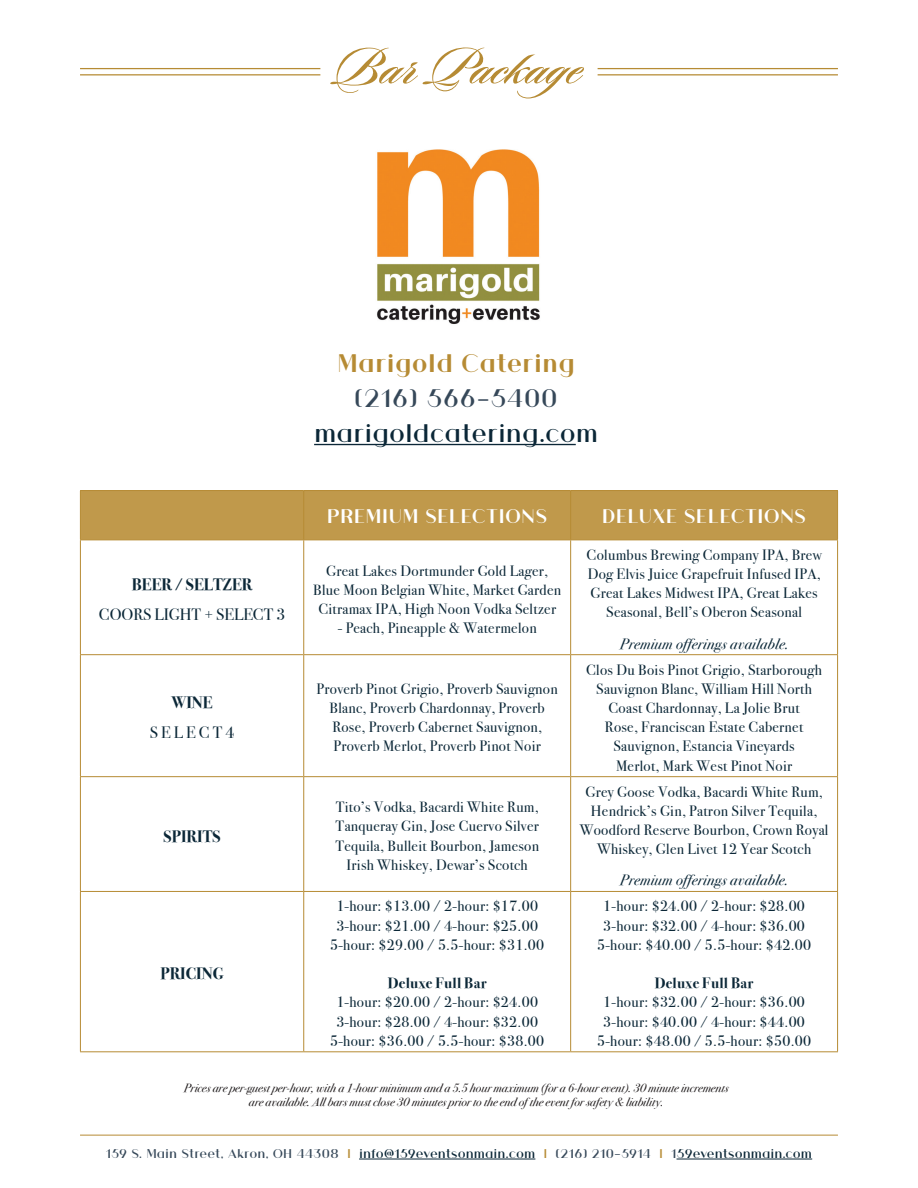
<style>
.page{position:relative;width:918px;height:1188px;background:#fff}
.page>*{position:absolute;margin:0;border:0;box-sizing:border-box;transform-origin:0 0}
.t1{font:54px "Sloop Script Bold One";color:#b68b34}
.t2{font:27px "Athena";color:#0b2737}
.t3{font:700 27px "Athena";color:#b68b34}
.t4{font:27px "Athena";letter-spacing:-.02em;color:#364859}
.t5{font:700 21px "Athena";color:#fff}
.t6{font:700 16.5px "Bodoni Svty Two ITCTT";color:#0b2737}
.t7{font:16.5px "Bodoni Svty Two ITCTT";color:#0b2737}
.t8{font:15px/19.2px "Bodoni Svty Two ITCTT";letter-spacing:.02em;color:#0b2737;text-align:center}
.t9{font:italic 15px "Bodoni Svty Two ITCTT";letter-spacing:.02em;color:#0b2737}
.t10{font:700 15px "Bodoni Svty Two ITCTT";letter-spacing:.02em;color:#0b2737}
.t11{font:13.5px "Athena";color:#364859}
.t12{font:italic 12px/14.4px "Bodoni Svty Two ITCTT";color:#231f20;text-align:center}
.s1{color:#b68b34}
.s2{color:#0b2737}
</style>
<div class="page">
<hr style="left:359px;top:1159px;width:176px;height:1px;background:#0b2737">
<hr style="left:677px;top:1159px;width:135px;height:1px;background:#0b2737">
<hr style="left:80px;top:1135px;width:758px;height:1px;background:#b68b34">
<hr style="left:314px;top:444px;width:262px;height:1px;background:#0b2737">
<img style="left:377px;top:149px;width:163px;height:175px">
<hr style="left:80px;top:74px;width:240px;height:1px;background:#b68b34">
<hr style="left:80px;top:68px;width:240px;height:1px;background:#b68b34">
<hr style="left:598px;top:74px;width:240px;height:1px;background:#b68b34">
<hr style="left:598px;top:68px;width:240px;height:1px;background:#b68b34">
<div style="left:81px;top:491px;width:756px;height:49px;background:#c0994b"></div>
<hr style="left:80px;top:490px;width:224px;height:1px;background:#b68b34">
<hr style="left:80px;top:491px;width:1px;height:49px;background:#b68b34">
<hr style="left:304px;top:490px;width:267px;height:1px;background:#b68b34">
<hr style="left:303px;top:491px;width:1px;height:49px;background:#b68b34">
<hr style="left:571px;top:490px;width:267px;height:1px;background:#b68b34">
<hr style="left:570px;top:491px;width:1px;height:49px;background:#b68b34">
<hr style="left:837px;top:491px;width:1px;height:49px;background:#b68b34">
<hr style="left:80px;top:540px;width:224px;height:1px;background:#b68b34">
<hr style="left:80px;top:540px;width:1px;height:114px;background:#b68b34">
<hr style="left:304px;top:540px;width:267px;height:1px;background:#b68b34">
<hr style="left:303px;top:540px;width:1px;height:114px;background:#b68b34">
<hr style="left:571px;top:540px;width:267px;height:1px;background:#b68b34">
<hr style="left:570px;top:540px;width:1px;height:114px;background:#b68b34">
<hr style="left:837px;top:540px;width:1px;height:114px;background:#b68b34">
<hr style="left:80px;top:654px;width:224px;height:1px;background:#b68b34">
<hr style="left:80px;top:655px;width:1px;height:121px;background:#b68b34">
<hr style="left:304px;top:654px;width:267px;height:1px;background:#b68b34">
<hr style="left:303px;top:655px;width:1px;height:121px;background:#b68b34">
<hr style="left:571px;top:654px;width:267px;height:1px;background:#b68b34">
<hr style="left:570px;top:655px;width:1px;height:121px;background:#b68b34">
<hr style="left:837px;top:655px;width:1px;height:121px;background:#b68b34">
<hr style="left:80px;top:776px;width:224px;height:1px;background:#b68b34">
<hr style="left:80px;top:777px;width:1px;height:114px;background:#b68b34">
<hr style="left:304px;top:776px;width:267px;height:1px;background:#b68b34">
<hr style="left:303px;top:777px;width:1px;height:114px;background:#b68b34">
<hr style="left:571px;top:776px;width:267px;height:1px;background:#b68b34">
<hr style="left:570px;top:777px;width:1px;height:114px;background:#b68b34">
<hr style="left:837px;top:777px;width:1px;height:114px;background:#b68b34">
<hr style="left:80px;top:891px;width:224px;height:1px;background:#b68b34">
<hr style="left:80px;top:892px;width:1px;height:159px;background:#b68b34">
<hr style="left:304px;top:891px;width:267px;height:1px;background:#b68b34">
<hr style="left:303px;top:892px;width:1px;height:159px;background:#b68b34">
<hr style="left:571px;top:891px;width:267px;height:1px;background:#b68b34">
<hr style="left:570px;top:892px;width:1px;height:159px;background:#b68b34">
<hr style="left:837px;top:892px;width:1px;height:159px;background:#b68b34">
<hr style="left:80px;top:1051px;width:224px;height:1px;background:#b68b34">
<hr style="left:304px;top:1051px;width:267px;height:1px;background:#b68b34">
<hr style="left:571px;top:1051px;width:267px;height:1px;background:#b68b34">
<h1 class="t1" style="left:331px;top:39px;width:271px">Bar Package</h1>
<h2 class="t3" style="left:337px;top:344px;width:239px">Marigold Catering</h2>
<h2 class="t4" style="left:354px;top:379px;width:206px">(216) 566-5400</h2>
<h2 class="t2" style="left:314px;top:415px;width:286px">marigoldcatering.com</h2>
<p class="t6" style="left:132px;top:571px;width:122px">BEER / SELTZER</p>
<p class="t7" style="left:99px;top:601px;width:188px">COORS LIGHT + SELECT 3</p>
<p class="t6" style="left:172px;top:689px;width:43px">WINE</p>
<p class="t7" style="left:150px;top:719px;width:86px">S E L E C T 4</p>
<p class="t6" style="left:164px;top:822px;width:58px">SPIRITS</p>
<h3 class="t5" style="left:327px;top:501px;width:222px">PREMIUM SELECTIONS</h3>
<h3 class="t5" style="left:602px;top:501px;width:206px">DELUXE SELECTIONS</h3>
<p class="t8" style="left:313px;top:559px;width:249px">Great Lakes Dortmunder Gold Lager,<br>Blue Moon Belgian White, Market Garden<br>Citramax IPA, High Noon Vodka Seltzer</p>
<p class="t8" style="left:338px;top:617px;width:200px">- Peach, Pineapple &amp; Watermelon</p>
<p class="t8" style="left:317px;top:678px;width:243px">Proverb Pinot Grigio, Proverb Sauvignon Blanc, Proverb Chardonnay, Proverb Rose, Proverb Cabernet Sauvignon, Proverb Merlot, Proverb Pinot Noir</p>
<p class="t8" style="left:335px;top:796px;width:205px">Tito’s Vodka, Bacardi White Rum, Tanqueray Gin, Jose Cuervo Silver Tequila, Bulleit Bourbon, Jameson Irish Whiskey, Dewar’s Scotch</p>
<p class="t8" style="left:587px;top:544px;width:237px">Columbus Brewing Company IPA, Brew Dog Elvis Juice Grapefruit Infused IPA, Great Lakes Midwest IPA, Great Lakes Seasonal, Bell’s Oberon Seasonal</p>
<p class="t9" style="left:620px;top:631px;width:170px">Premium offerings available.</p>
<p class="t8" style="left:586px;top:658px;width:237px">Clos Du Bois Pinot Grigio, Starborough Sauvignon Blanc, William Hill North Coast Chardonnay, La Jolie Brut<br>Rose, Franciscan Estate Cabernet Sauvignon, Estancia Vineyards<br>Merlot, Mark West Pinot Noir</p>
<p class="t8" style="left:580px;top:780px;width:250px">Grey Goose Vodka, Bacardi White Rum, Hendrick’s Gin, Patron Silver Tequila, Woodford Reserve Bourbon, Crown Royal Whiskey, Glen Livet 12 Year Scotch</p>
<p class="t9" style="left:620px;top:867px;width:170px">Premium offerings available.</p>
<p class="t8" style="left:597px;top:895px;width:216px">1-hour: $24.00 / 2-hour: $28.00<br>3-hour: $32.00 / 4-hour: $36.00<br>5-hour: $40.00 / 5.5-hour: $42.00</p>
<p class="t10" style="left:655px;top:971px;width:100px">Deluxe Full Bar</p>
<p class="t8" style="left:597px;top:991px;width:216px">1-hour: $32.00 / 2-hour: $36.00<br>3-hour: $40.00 / 4-hour: $44.00<br>5-hour: $48.00 / 5.5-hour: $50.00</p>
<p class="t12" style="left:184px;top:1080px;width:546px">Prices are per-guest per-hour, with a 1-hour minimum and a 5.5 hour maximum (for a 6-hour event). 30 minute increments are available. All bars must close 30 minutes prior to the end of the event for safety &amp; liability.</p>
<p class="t8" style="left:330px;top:895px;width:216px">1-hour: $13.00 / 2-hour: $17.00<br>3-hour: $21.00 / 4-hour: $25.00<br>5-hour: $29.00 / 5.5-hour: $31.00</p>
<p class="t10" style="left:388px;top:971px;width:100px">Deluxe Full Bar</p>
<p class="t8" style="left:330px;top:991px;width:216px">1-hour: $20.00 / 2-hour: $24.00<br>3-hour: $28.00 / 4-hour: $32.00<br>5-hour: $36.00 / 5.5-hour: $38.00</p>
<p class="t6" style="left:160px;top:960px;width:65px">PRICING</p>
<p class="t11" style="left:106px;top:1144px;width:708px">159 S. Main Street, Akron, OH 44308 <span class="s1">|</span> <span class="s2">info@159eventsonmain.com</span> <span class="s1">|</span> (216) 210-5914 <span class="s1">|</span> 1<span class="s2">59eventsonmain.com</span></p>
</div>
